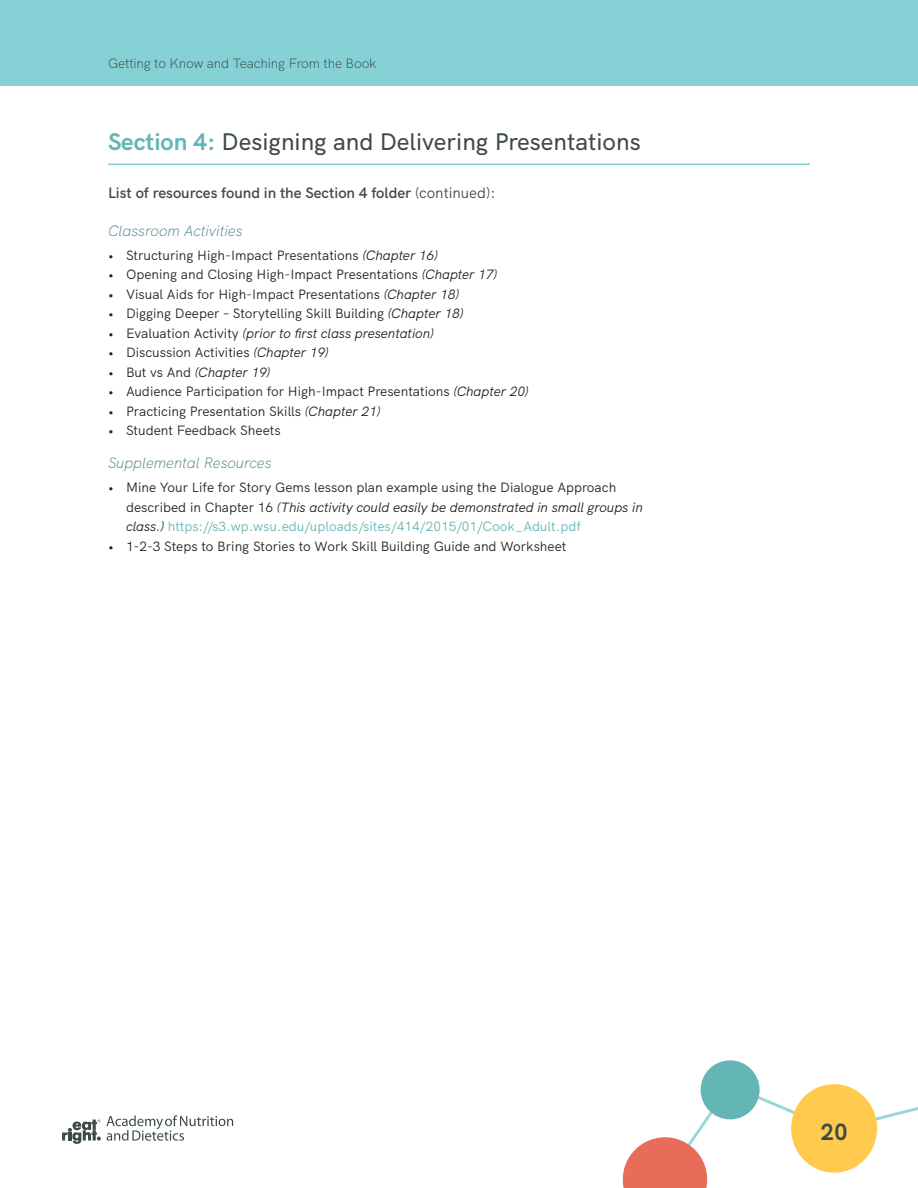
<style>
.page{position:relative;width:918px;height:1188px;background:#fff}
.page>*{position:absolute;margin:0;border:0;box-sizing:border-box;transform-origin:0 0}
.Book_Part_Heading_A{font:500 24px "HK Grotesk";color:#3e4a46}
.t1{font:700 23.4px "HK Grotesk";color:#3e4a46}
.Resources_header{font:600 15px "HK Grotesk";color:#3e4a46}
.Heading_C{font:italic 300 15px "HK Grotesk";color:#588490}
.t2{font:13.5px/19.5px "HK Grotesk";color:#231f20}
.t3{font:italic 13.5px "HK Grotesk";color:#231f20}
.t4{font:300 13.5px "HK Grotesk";letter-spacing:-.01em;color:#3e4a46}
.s1{font-weight:700;color:#64b5b6}
.s2{font-weight:400}
.s3{font-style:italic}
.s4{font-style:normal}
.s5{color:#64b5b6}
</style>
<div class="page">
<svg style="left:623px;top:1082px;width:295px;height:106px"></svg>
<div style="left:701px;top:1060px;width:59px;height:59px;background:#64b5b6;border-radius:50%"></div>
<div style="left:791px;top:1084px;width:86px;height:89px;background:#ffca4e;border-radius:50%"></div>
<svg style="left:62px;top:1115px;width:171px;height:29px"></svg>
<div style="left:0;top:0;width:918px;height:86px;background:#86d1d6"></div>
<hr style="left:108px;top:164px;width:702px;height:1px;background:#86d1d6">
<p class="t4" style="left:108px;top:52px;width:270px">Getting to Know and Teaching From the Book</p>
<p class="Book_Part_Heading_A" style="left:108px;top:123px;width:534px"><span class="s1">Section 4:</span> Designing and Delivering Presentations</p>
<p class="Resources_header" style="left:108px;top:181px;width:389px">List of resources found in the Section 4 folder <span class="s2">(continued):</span></p>
<p class="Heading_C" style="left:108px;top:219px;width:136px">Classroom Activities</p>
<p class="t2" style="left:108px;top:244px;width:331px">• Structuring High-Impact Presentations <span class="s3">(Chapter 16)</span></p>
<p class="t2" style="left:108px;top:263px;width:391px">• Opening and Closing High-Impact Presentations <span class="s3">(Chapter 17)</span></p>
<p class="t2" style="left:108px;top:283px;width:353px">• Visual Aids for High-Impact Presentations <span class="s3">(Chapter 18)</span></p>
<p class="t2" style="left:108px;top:302px;width:357px">• Digging Deeper – Storytelling Skill Building <span class="s3">(Chapter 18)</span></p>
<p class="t3" style="left:108px;top:322px;width:327px"><span class="s4">• Evaluation Activity</span> (prior to first class presentation)</p>
<p class="t2" style="left:108px;top:341px;width:222px">• Discussion Activities <span class="s3">(Chapter 19)</span></p>
<p class="t3" style="left:108px;top:361px;width:164px"><span class="s4">• But vs And</span> (Chapter 19)</p>
<p class="t2" style="left:108px;top:380px;width:422px">• Audience Participation for High-Impact Presentations <span class="s3">(Chapter 20)</span></p>
<p class="t2" style="left:108px;top:400px;width:274px">• Practicing Presentation Skills <span class="s3">(Chapter 21)</span></p>
<p class="t2" style="left:108px;top:419px;width:174px">• Student Feedback Sheets</p>
<p class="Heading_C" style="left:108px;top:451px;width:165px">Supplemental Resources</p>
<p class="t2" style="left:126px;top:476px;width:518px;text-indent:-18px">• Mine Your Life for Story Gems lesson plan example using the Dialogue Approach described in Chapter 16 <span class="s3">(This activity could easily be demonstrated in small groups in class.)</span> <span class="s5">https://s3.wp.wsu.edu/uploads/sites/414/2015/01/Cook_Adult.pdf</span></p>
<p class="t2" style="left:108px;top:535px;width:460px">• 1-2-3 Steps to Bring Stories to Work Skill Building Guide and Worksheet</p>
<h2 class="t1" style="left:820px;top:1113px;width:29px">20</h2>
</div>
